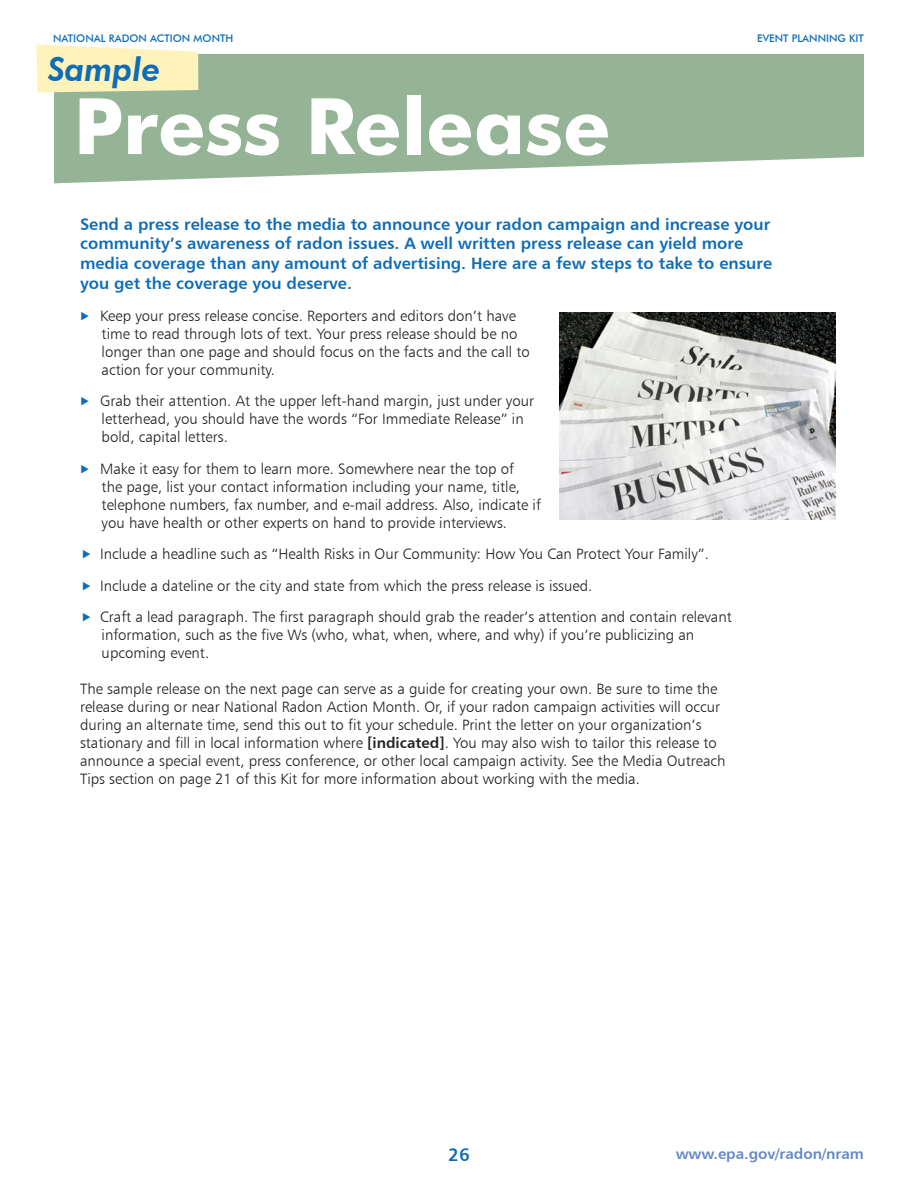
<style>
.page{position:relative;width:918px;height:1188px;background:#fff}
.page>*{position:absolute;margin:0;border:0;box-sizing:border-box;transform-origin:0 0}
.Subhead_1{font:700 78px "Futura BT";color:#fff}
.Subhead_1-2{font:italic 800 33px "Futura BT";color:#0f6cb6}
.Body_text{font:18px "Humanist 777 BT Bold B";color:#0f6cb6}
.Body_text-2{font:16.5px/19.8px "Humanist 777 BT Bold B";color:#0f6cb6}
.Bullet_1{font:15px/18px "Humanist 777 BT Light B";color:#231f20}
.Body_text-3{font:15px/18px "Humanist 777 BT Light B";color:#231f20}
.Body_text-4{font:15px "Humanist 777 BT Bold B";color:#6489c6}
.t1{font:500 10.5px "Futura BT";color:#0f6cb6}
.s1{font-family:"Humanist 777 BT Bold B"}
</style>
<div class="page">
<svg style="left:54px;top:54px;width:810px;height:129px;background:#9fbba0"></svg>
<svg style="left:36px;top:45px;width:162px;height:47px;background:#fdf1bf"></svg>
<img style="left:559px;top:313px;width:277px;height:207px">
<p class="t1" style="left:53px;top:32px;width:182px">NATIONAL RADON ACTION MONTH</p>
<p class="t1" style="left:757px;top:32px;width:108px">EVENT PLANN IN G KIT</p>
<p class="Subhead_1-2" style="left:48px;top:49px;width:114px">Sample</p>
<p class="Subhead_1" style="left:74px;top:79px;width:539px">Press Release</p>
<p class="Body_text-2" style="left:80px;top:214px;width:694px">Send a press release to the media to announce your radon campaign and increase your community’s awareness of radon issues. A well written press release can yield more media coverage than any amount of advertising. Here are a few steps to take to ensure you get the coverage you deserve.</p>
<p class="Bullet_1" style="left:100px;top:306px;width:431px">Keep your press release concise. Reporters and editors don’t have time to read through lots of text. Your press release should be no longer than one page and should focus on the facts and the call to action for your community.</p>
<p class="Bullet_1" style="left:100px;top:392px;width:435px">Grab their attention. At the upper left-hand margin, just under your letterhead, you should have the words “For Immediate Release” in bold, capital letters.</p>
<p class="Bullet_1" style="left:100px;top:459px;width:442px">Make it easy for them to learn more. Somewhere near the top of<br>the page, list your contact information including your name, title, telephone numbers, fax number, and e-mail address. Also, indicate if you have health or other experts on hand to provide interviews.</p>
<p class="Bullet_1" style="left:100px;top:545px;width:610px">Include a headline such as “Health Risks in Our Community: How You Can Protect Your Family”.</p>
<p class="Bullet_1" style="left:100px;top:576px;width:494px">Include a dateline or the city and state from which the press release is issued.</p>
<p class="Bullet_1" style="left:100px;top:608px;width:633px">Craft a lead paragraph. The first paragraph should grab the reader’s attention and contain relevant information, such as the five Ws (who, what, when, where, and why) if you’re publicizing an upcoming event.</p>
<p class="Body_text-3" style="left:80px;top:680px;width:647px">The sample release on the next page can serve as a guide for creating your own. Be sure to time the release during or near National Radon Action Month. Or, if your radon campaign activities will occur during an alternate time, send this out to fit your schedule. Print the letter on your organization’s stationary and fill in local information where <span class="s1">[indicated]</span>. You may also wish to tailor this release to announce a special event, press conference, or other local campaign activity. See the Media Outreach Tips section on page 21 of this Kit for more information about working with the media.</p>
<p class="Body_text" style="left:448px;top:1144px;width:23px">26</p>
<p class="Body_text-4" style="left:676px;top:1144px;width:190px">www.epa.gov/radon/nram</p>
</div>
